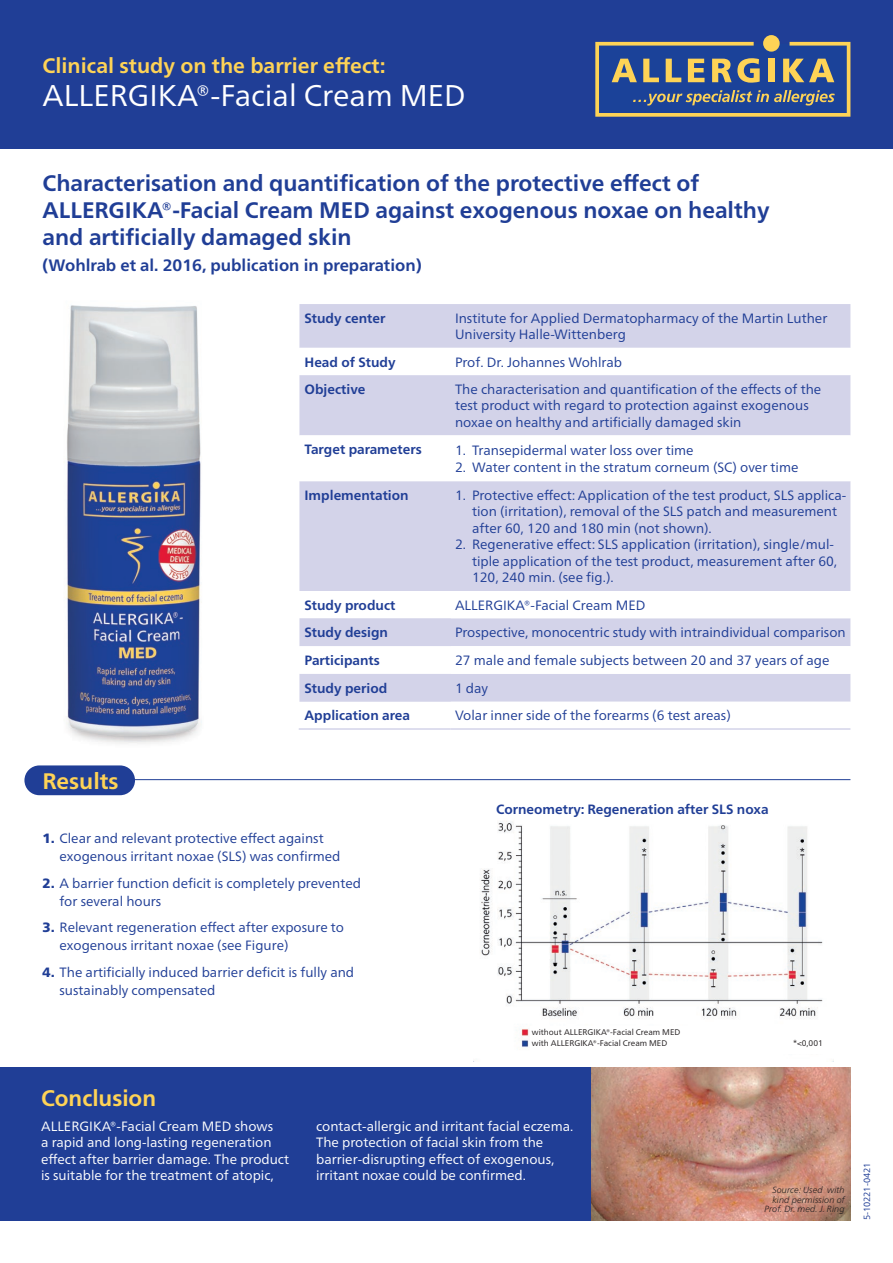
<style>
.page{position:relative;width:893px;height:1263px;background:#fff}
.page>*{position:absolute;margin:0;border:0;box-sizing:border-box;transform-origin:0 0}
.t1{font:30px "Frutiger Neue LTW1 G";color:#fff}
.t2{font:700 22.5px/27px "Frutiger Neue LTW1 G";color:#203e96}
.t3{font:700 22.5px "Frutiger LT Pro";color:#fed356}
.t4{font:700 22.5px "Frutiger Neue LTW1 G";color:#fed356}
.t5{font:700 21px "Frutiger Neue LTW1 G";color:#fed356}
.t6{font:700 16.5px "Frutiger Neue LTW1 G";color:#203e96}
.t7{font:13.5px/16.5px "Frutiger Neue LTW1 G";color:#203e96}
.t8{font:13.5px/16.5px "Frutiger Neue LTW1 G";color:#fff}
.t9{font:700 13.5px "Frutiger Neue LTW1 G";color:#203e96}
.t10{font:italic 300 9px/9.8px "Frutiger Neue LTW1 G";color:#231f20;text-align:right}
.t11{font:9px "Frutiger Neue LTW1 G";color:#203e96}
.t12{font:8.25px/11.6px "Frutiger Neue LTW1 G";color:#231f20}
.s1{font-family:"Frutiger LT Pro";font-weight:900}
</style>
<div class="page">
<div style="left:0;top:0;width:893px;height:149px;background:#203e96"></div>
<div style="left:299px;top:304px;width:551px;height:44px;background:#d3d3e9"></div>
<svg style="left:299px;top:375px;width:551px;height:327px;fill:#d3d3e9"></svg>
<hr style="left:451px;top:728px;width:399px;height:2px;background:#d3d3e9">
<hr style="left:299px;top:728px;width:152px;height:2px;background:#d3d3e9">
<div style="left:0;top:1067px;width:605px;height:153px;background:#203e96"></div>
<div style="left:24px;top:765px;width:111px;height:30px;background:#203e96;border-radius:15px"></div>
<hr style="left:43px;top:779px;width:807px;height:1px;background:#203e96">
<img style="left:591px;top:1067px;width:259px;height:153px">
<img style="left:480px;top:821px;width:354px;height:240px">
<div style="left:531px;top:1027px;width:311px;height:27px;background:#fff"></div>
<img style="left:66px;top:305px;width:136px;height:439px">
<div style="left:763px;top:35px;width:17px;height:17px;background:#fed356;border-radius:50%"></div>
<svg style="left:595px;top:42px;width:255px;height:75px"></svg>
<h3 class="t5" style="left:43px;top:51px;width:345px">Clinical study on the barrier effect:</h3>
<h1 class="t1" style="left:43px;top:74px;width:425px">ALLERGIKA®-Facial Cream MED</h1>
<h2 class="t2" style="left:43px;top:168px;width:729px">Characterisation and quantification of the protective effect of<br>ALLERGIKA®-Facial Cream MED against exogenous noxae on healthy and artificially damaged skin</h2>
<p class="t6" style="left:43px;top:253px;width:381px">(Wohlrab et al. 2016, publication in preparation)</p>
<p class="t9" style="left:304px;top:308px;width:82px">Study center</p>
<p class="t7" style="left:455px;top:309px;width:374px">Institute for Applied Dermatopharmacy of the Martin Luther<br>University Halle-Wittenberg</p>
<p class="t9" style="left:304px;top:352px;width:93px">Head of Study</p>
<p class="t7" style="left:455px;top:353px;width:169px">Prof. Dr. Johannes Wohlrab</p>
<p class="t9" style="left:304px;top:379px;width:63px">Objective</p>
<p class="t7" style="left:455px;top:380px;width:368px">The characterisation and quantification of the effects of the test product with regard to protection against exogenous noxae on healthy and artificially damaged skin</p>
<p class="t9" style="left:304px;top:440px;width:119px">Target parameters</p>
<p class="t7" style="left:455px;top:441px;width:240px">1. Transepidermal water loss over time</p>
<p class="t7" style="left:455px;top:458px;width:345px">2. Water content in the stratum corneum (SC) over time</p>
<p class="t9" style="left:304px;top:485px;width:106px">Implementation</p>
<p class="t7" style="left:472px;top:486px;width:376px;text-indent:-17px">1. Protective effect: Application of the test product, SLS applica&shy;tion (irritation), removal of the SLS patch and measurement after 60, 120 and 180 min (not shown).</p>
<p class="t7" style="left:472px;top:535px;width:367px;text-indent:-17px">2. Regenerative effect: SLS application (irritation), single/mul&shy;tiple application of the test product, measurement after 60,<br>120, 240 min. (see fig.).</p>
<p class="t9" style="left:304px;top:595px;width:92px">Study product</p>
<p class="t7" style="left:455px;top:596px;width:192px">ALLERGIKA®-Facial Cream MED</p>
<p class="t9" style="left:304px;top:622px;width:85px">Study design</p>
<p class="t7" style="left:455px;top:623px;width:392px">Prospective, monocentric study with intraindividual comparison</p>
<p class="t9" style="left:304px;top:650px;width:77px">Participants</p>
<p class="t7" style="left:455px;top:651px;width:376px">27 male and female subjects between 20 and 37 years of age</p>
<p class="t9" style="left:304px;top:678px;width:84px">Study period</p>
<p class="t7" style="left:455px;top:679px;width:35px">1 day</p>
<p class="t9" style="left:304px;top:706px;width:107px">Application area</p>
<p class="t7" style="left:455px;top:706px;width:277px">Volar inner side of the forearms (6 test areas)</p>
<h2 class="t4" style="left:43px;top:764px;width:78px">Results</h2>
<p class="t7" style="left:60px;top:829px;width:282px;line-height:18px;text-indent:-17px"><span class="s1">1.</span> Clear and relevant protective effect against exogenous irritant noxae (SLS) was confirmed</p>
<p class="t7" style="left:60px;top:873px;width:303px;line-height:18px;text-indent:-17px"><span class="s1">2.</span> A barrier function deficit is completely prevented for several hours</p>
<p class="t7" style="left:60px;top:918px;width:286px;line-height:18px;text-indent:-17px"><span class="s1">3.</span> Relevant regeneration effect after exposure to exogenous irritant noxae (see Figure)</p>
<p class="t7" style="left:60px;top:962px;width:296px;line-height:18px;text-indent:-17px"><span class="s1">4.</span> The artificially induced barrier deficit is fully and sustainably compensated</p>
<h2 class="t3" style="left:41px;top:1084px;width:116px">Conclusion</h2>
<p class="t9" style="left:496px;top:799px;width:274px">Corneometry: Regeneration after SLS noxa</p>
<p class="t12" style="left:532px;top:1025px;width:150px">without ALLERGIKA®-Facial Cream MED with ALLERGIKA®-Facial Cream MED</p>
<p class="t12" style="left:793px;top:1037px;width:31px">*&lt;0,001</p>
<p class="t8" style="left:41px;top:1117px;width:250px">ALLERGIKA®-Facial Cream MED shows<br>a rapid and long-lasting regeneration effect after barrier damage. The product is suitable for the treatment of atopic,</p>
<p class="t8" style="left:316px;top:1117px;width:259px">contact-allergic and irritant facial eczema.<br>The protection of facial skin from the barrier-disrupting effect of exogenous, irritant noxae could be confirmed.</p>
<p class="t10" style="left:764px;top:1184px;width:82px">Source: Used with kind permission of<br>Prof. Dr. med. J. Ring</p>
<p class="t11" style="left:860px;top:1220px;width:59px;rotate:-90deg">5-10221-0421</p>
</div>
